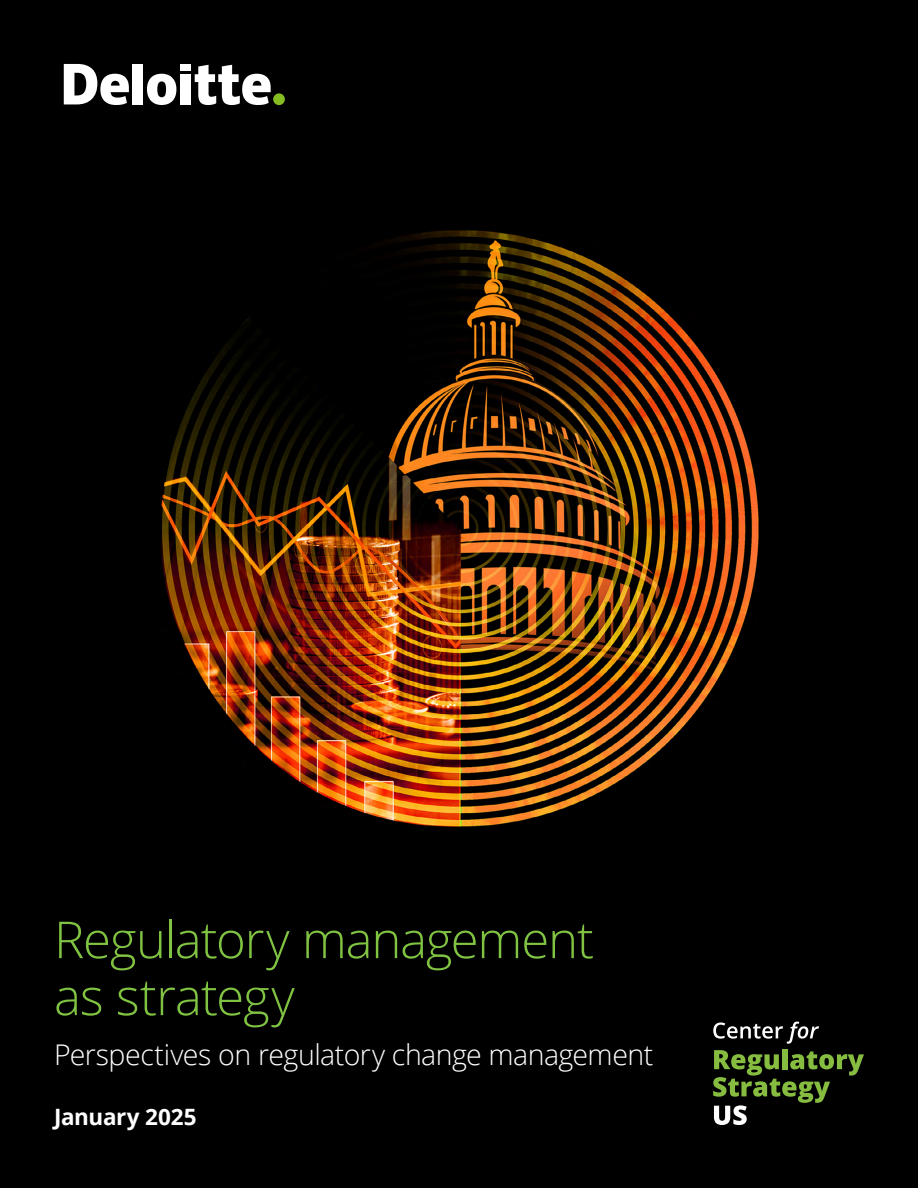
<style>
.page{position:relative;width:918px;height:1188px;background:#000}
.page>*{position:absolute;margin:0;border:0;box-sizing:border-box;transform-origin:0 0}
.t1{font:300 51px/57px "Open Sans";letter-spacing:-.02em;color:#80c342}
.t2{font:300 28.5px "Open Sans";letter-spacing:-.02em;color:#fff}
.t3{font:700 22.5px "Open Sans";letter-spacing:-.015em;color:#fff}
</style>
<div class="page">
<img style="left:161px;top:230px;width:598px;height:597px">
<div style="left:273px;top:93px;width:12px;height:12px;background:#85bc22;border-radius:50%"></div>
<div style="left:133px;top:64px;width:10px;height:40px;background:#fff"></div>
<svg style="left:147px;top:74px;width:29px;height:31px"></svg>
<div style="left:180px;top:74px;width:11px;height:30px;background:#fff"></div>
<div style="left:180px;top:64px;width:11px;height:7px;background:#fff"></div>
<svg style="left:195px;top:65px;width:76px;height:40px"></svg>
<svg style="left:64px;top:64px;width:65px;height:41px"></svg>
<svg style="left:713px;top:1022px;width:106px;height:22px"></svg>
<div style="left:782px;top:1049px;width:5px;height:20px;background:#86bd40"></div>
<svg style="left:713px;top:1050px;width:151px;height:75px"></svg>
<h1 class="t1" style="left:54px;top:910px;width:542px">Regulatory management as strategy</h1>
<p class="t2" style="left:54px;top:1035px;width:601px">Perspectives on regulatory change management</p>
<p class="t3" style="left:54px;top:1101px;width:144px">January 2025</p>
</div>
